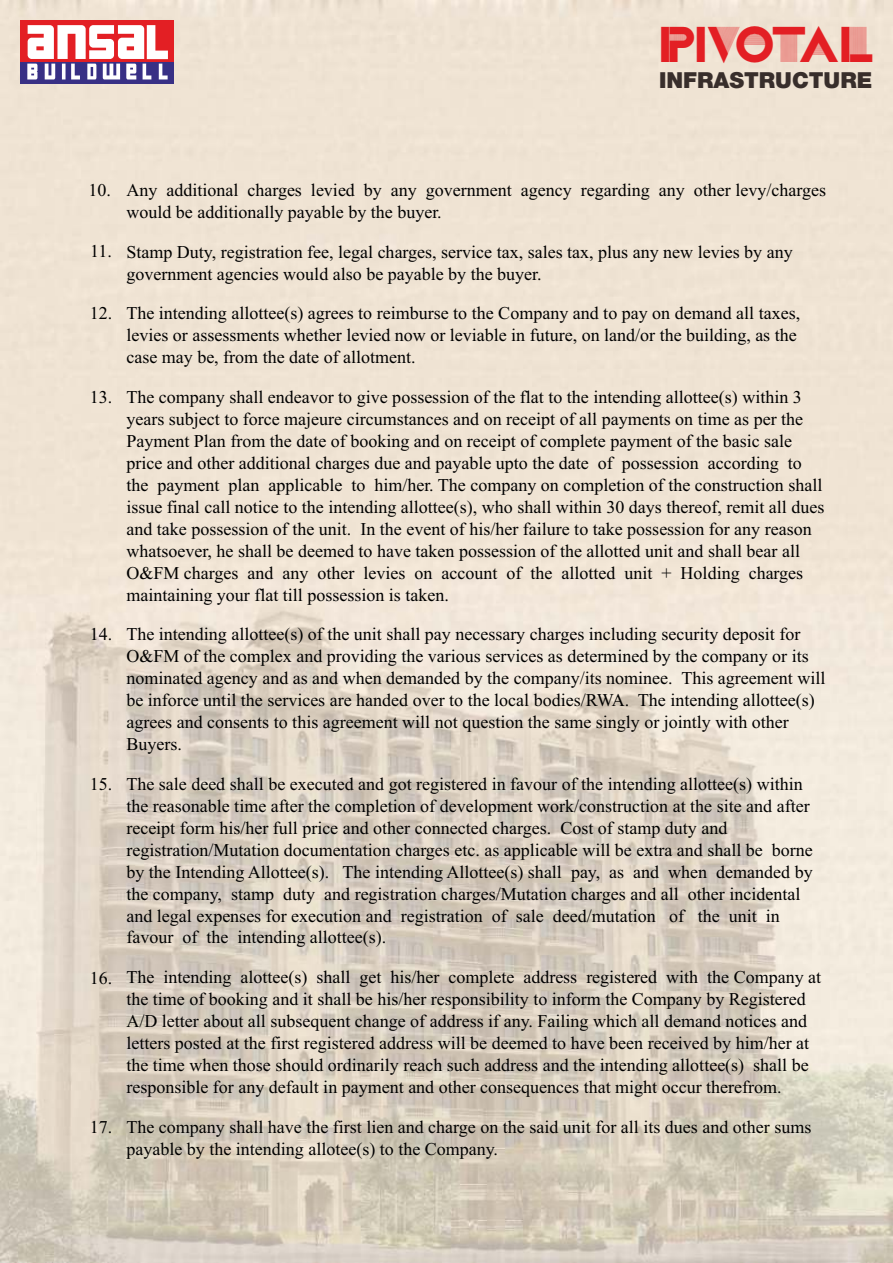
<style>
.page{position:relative;width:893px;height:1263px;background:#fff}
.page>*{position:absolute;margin:0;border:0;box-sizing:border-box;transform-origin:0 0}
.t1{font:43.95px "Cassandra Two";letter-spacing:-.065em;color:#e31f24}
.t2{font:900 22.05px "Helvetica Neue";color:#382e2b}
.t3{font:18px/21.9px "Times New Roman";color:#000}
</style>
<div class="page">
<img style="left:0;top:0;width:893px;height:1263px">
<div style="left:21px;top:20px;width:153px;height:42px;background:#e31f24"></div>
<div style="left:21px;top:62px;width:153px;height:22px;background:#383085"></div>
<svg style="left:27px;top:25px;width:141px;height:54px"></svg>
<h1 class="t1" style="left:659px;top:19px;width:217px">PIVOTAL</h1>
<p class="t2" style="left:659px;top:71px;width:215px">INFRASTRUCTURE</p>
<p class="t3" style="left:88px;top:180px;width:24px">10.</p>
<p class="t3" style="left:90px;top:242px;width:23px">11.</p>
<p class="t3" style="left:90px;top:304px;width:24px">12.</p>
<p class="t3" style="left:90px;top:388px;width:24px">13.</p>
<p class="t3" style="left:90px;top:625px;width:24px">14.</p>
<p class="t3" style="left:90px;top:775px;width:24px">15.</p>
<p class="t3" style="left:90px;top:969px;width:24px">16.</p>
<p class="t3" style="left:90px;top:1118px;width:24px">17.</p>
<p class="t3" style="left:126px;top:181px;width:701px">Any additional charges levied by any government agency regarding any other levy/charges would be additionally payable by the buyer.</p>
<p class="t3" style="left:126px;top:242px;width:668px">Stamp Duty, registration fee, legal charges, service tax, sales tax, plus any new levies by any government agencies would also be payable by the buyer.</p>
<p class="t3" style="left:126px;top:304px;width:675px">The intending allottee(s) agrees to reimburse to the Company and to pay on demand all taxes, levies or assessments whether levied now or leviable in future, on land/or the building, as the case may be, from the date of allotment.</p>
<p class="t3" style="left:126px;top:388px;width:699px">The company shall endeavor to give possession of the flat to the intending allottee(s) within 3 years subject to force majeure circumstances and on receipt of all payments on time as per the Payment Plan from the date of booking and on receipt of complete payment of the basic sale price and other additional charges due and payable upto the date of possession according to the payment plan applicable to him/her. The company on completion of the construction shall issue final call notice to the intending allottee(s), who shall within 30 days thereof, remit all dues and take possession of the unit. In the event of his/her failure to take possession for any reason whatsoever, he shall be deemed to have taken possession of the allotted unit and shall bear all O&amp;FM charges and any other levies on account of the allotted unit + Holding charges maintaining your flat till possession is taken.</p>
<p class="t3" style="left:126px;top:625px;width:700px">The intending allottee(s) of the unit shall pay necessary charges including security deposit for O&amp;FM of the complex and providing the various services as determined by the company or its nominated agency and as and when demanded by the company/its nominee. This agreement will be inforce until the services are handed over to the local bodies/RWA. The intending allottee(s) agrees and consents to this agreement will not question the same singly or jointly with other Buyers.</p>
<p class="t3" style="left:126px;top:775px;width:688px">The sale deed shall be executed and got registered in favour of the intending allottee(s) within the reasonable time after the completion of development work/construction at the site and after receipt form his/her full price and other connected charges. Cost of stamp duty and registration/Mutation documentation charges etc. as applicable will be extra and shall be borne by the Intending Allottee(s). The intending Allottee(s) shall pay, as and when demanded by the company, stamp duty and registration charges/Mutation charges and all other incidental and legal expenses for execution and registration of sale deed/mutation of the unit in favour of the intending allottee(s).</p>
<p class="t3" style="left:126px;top:968px;width:696px">The intending alottee(s) shall get his/her complete address registered with the Company at the time of booking and it shall be his/her responsibility to inform the Company by Registered A/D letter about all subsequent change of address if any. Failing which all demand notices and letters posted at the first registered address will be deemed to have been received by him/her at the time when those should ordinarily reach such address and the intending allottee(s) shall be responsible for any default in payment and other consequences that might occur therefrom.</p>
<p class="t3" style="left:126px;top:1117px;width:687px">The company shall have the first lien and charge on the said unit for all its dues and other sums payable by the intending allotee(s) to the Company.</p>
</div>
